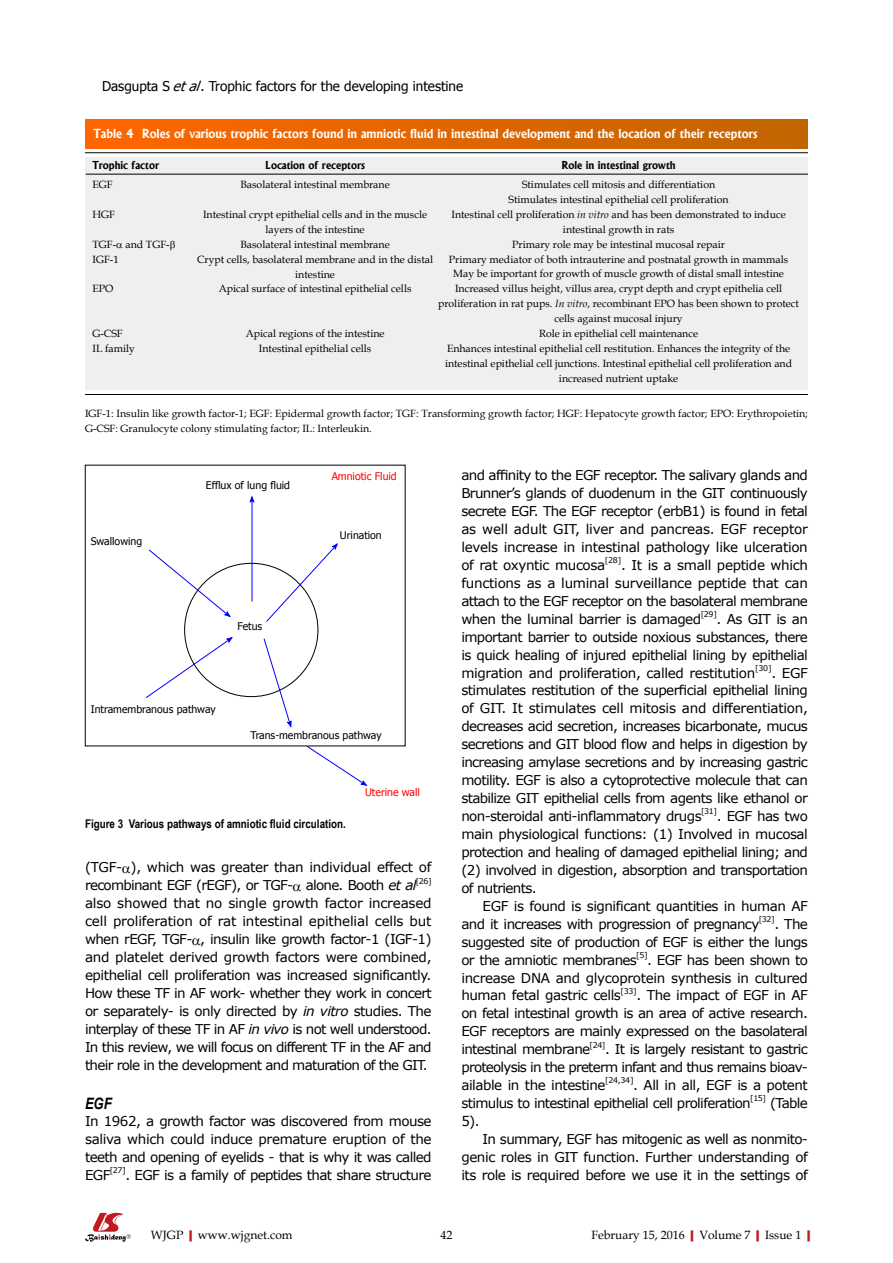
<style>
.page{position:relative;width:893px;height:1263px;background:#fff}
.page>*{position:absolute;margin:0;border:0;box-sizing:border-box;transform-origin:0 0}
.t1{font:italic 700 15.75px "Arial Narrow";color:#000}
.t2{font:13.5px/18px "Verdana";letter-spacing:-.05em;color:#000;text-align:justify}
.t3{font:13.5px/18px "Verdana";letter-spacing:-.025em;color:#000}
.t4{font:13.5px "Tahoma";color:#000}
.t5{font:700 12px "Albertus";color:#fff}
.t6{font:12px "Book Antiqua";color:#000}
.t7{font:700 12px "Arial Narrow";color:#000}
.t8{font:10.5px/15px "Book Antiqua";color:#000;text-align:center}
.t9{font:10.5px "Tahoma";color:#000}
.t10{font:700 10.5px "Albertus";color:#000}
.t11{font:10.5px "Tahoma";color:#f00}
.t12{font:7.8px "Verdana";letter-spacing:-.045em;color:#000}
.s1{font-style:italic}
.s2{font-weight:700;color:#c01920}
</style>
<div class="page">
<svg style="left:85px;top:1213px;width:46px;height:29px"></svg>
<div style="left:85px;top:157px;width:723px;height:233px;background:#eeefef"></div>
<div style="left:85px;top:119px;width:723px;height:29px;background:linear-gradient(to right,#f60,#c16500)"></div>
<hr style="left:85px;top:152px;width:723px;height:1px;background:#000">
<hr style="left:86px;top:174px;width:722px;height:1px;background:#000">
<hr style="left:85px;top:394px;width:723px;height:1px;background:#000">
<svg style="left:250px;top:496px;width:4px;height:6px"></svg>
<hr style="left:252px;top:500px;width:1px;height:102px;background:#00f">
<svg style="left:148px;top:549px;width:82px;height:68px"></svg>
<svg style="left:146px;top:637px;width:86px;height:61px"></svg>
<svg style="left:264px;top:638px;width:28px;height:89px"></svg>
<svg style="left:266px;top:543px;width:72px;height:79px"></svg>
<svg style="left:306px;top:746px;width:61px;height:40px"></svg>
<p class="t4" style="left:102px;top:77px;width:363px">Dasgupta S <span class="s1">etal</span>. Trophic factors for the developing intestine</p>
<p class="t5" style="left:94px;top:126px;width:666px">Table 4 Roles of various trophic factors found in amniotic fluid in intestinal development and the location of their receptors</p>
<p class="t10" style="left:92px;top:158px;width:68px">Trophic factor</p>
<p class="t10" style="left:265px;top:158px;width:101px">Location of receptors</p>
<p class="t10" style="left:561px;top:158px;width:116px">Role in intestinal growth</p>
<p class="t8" style="left:92px;top:177px;width:22px">EGF</p>
<p class="t8" style="left:240px;top:177px;width:151px">Basolateral intestinal membrane</p>
<p class="t8" style="left:509px;top:177px;width:221px">Stimulates cell mitosis and differentiation<br>Stimulates intestinal epithelial cell proliferation</p>
<p class="t8" style="left:92px;top:207px;width:24px">HGF</p>
<p class="t8" style="left:203px;top:207px;width:226px">Intestinal crypt epithelial cells and in the muscle layers of the intestine</p>
<p class="t8" style="left:451px;top:207px;width:336px">Intestinal cell proliferation <span class="s1">in vitro</span> and has been demonstrated to induce intestinal growth in rats</p>
<p class="t8" style="left:92px;top:237px;width:79px">TGF- and TGF-</p>
<p class="t8" style="left:240px;top:237px;width:151px">Basolateral intestinal membrane</p>
<p class="t8" style="left:512px;top:237px;width:214px">Primary role may be intestinal mucosal repair</p>
<p class="t8" style="left:92px;top:251px;width:28px">IGF-1</p>
<p class="t8" style="left:197px;top:251px;width:237px">Crypt cells, basolateral membrane and in the distal intestine</p>
<p class="t8" style="left:449px;top:251px;width:341px">Primary mediator of both intrauterine and postnatal growth in mammals<br>May be important for growth of muscle growth of distal small intestine</p>
<p class="t8" style="left:92px;top:281px;width:23px">EPO</p>
<p class="t8" style="left:219px;top:281px;width:194px">Apical surface of intestinal epithelial cells</p>
<p class="t8" style="left:438px;top:281px;width:362px">Increased villus height, villus area, crypt depth and crypt epithelia cell proliferation in rat pups. <span class="s1">In vitro</span>, recombinant EPO has been shown to protect cells against mucosal injury</p>
<p class="t8" style="left:92px;top:326px;width:32px">G-CSF</p>
<p class="t8" style="left:246px;top:326px;width:140px">Apical regions of the intestine</p>
<p class="t8" style="left:539px;top:326px;width:160px">Role in epithelial cell maintenance</p>
<p class="t8" style="left:92px;top:341px;width:44px">IL family</p>
<p class="t8" style="left:259px;top:341px;width:114px">Intestinal epithelial cells</p>
<p class="t8" style="left:445px;top:341px;width:349px">Enhances intestinal epithelial cell restitution. Enhances the integrity of the intestinal epithelial cell junctions. Intestinal epithelial cell proliferation and increased nutrient uptake</p>
<p class="t8" style="left:85px;top:405px;width:724px;text-align:left">IGF-1: Insulin like growth factor-1; EGF: Epidermal growth factor; TGF: Transforming growth factor; HGF: Hepatocyte growth factor; EPO: Erythropoietin;<br>G-CSF: Granulocyte colony stimulating factor; IL: Interleukin.</p>
<p class="t9" style="left:91px;top:534px;width:53px">Swallowing</p>
<p class="t9" style="left:206px;top:478px;width:86px">Efflux of lung fluid</p>
<p class="t9" style="left:237px;top:619px;width:26px">Fetus</p>
<p class="t9" style="left:91px;top:702px;width:126px">Intramembranous pathway</p>
<p class="t11" style="left:332px;top:469px;width:67px">Amniotic Fluid</p>
<p class="t9" style="left:340px;top:528px;width:43px">Urination</p>
<p class="t9" style="left:251px;top:728px;width:133px">Trans-membranous pathway</p>
<p class="t7" style="left:85px;top:815px;width:262px">Figure 3 Various pathways of amniotic fluid circulation.</p>
<p class="t11" style="left:365px;top:786px;width:56px">Uterine wall</p>
<p class="t3" style="left:85px;top:858px;width:348px">(TGF- ), which was greater than individual effect of recombinant EGF (rEGF), or TGF- alone. Booth <span class="s1">et al</span></p>
<p class="t12" style="left:416px;top:876px;width:17px">[26]</p>
<p class="t2" style="left:85px;top:894px;width:348px">also showed that no single growth factor increased cell proliferation of rat intestinal epithelial cells but when rEGF, TGF- , insulin like growth factor-1 (IGF-1) and platelet derived growth factors were combined, epithelial cell proliferation was increased significantly.<br>How these TF in AF work- whether they work in concert or separately- is only directed by <span class="s1">in vitro</span> studies. The interplay of these TF in AF <span class="s1">in vivo</span> is not well understood.<br>In this review, we will focus on different TF in the AF and their role in the development and maturation of the GIT.</p>
<p class="t1" style="left:85px;top:1091px;width:28px">EGF</p>
<p class="t2" style="left:85px;top:1111px;width:348px">In 1962, a growth factor was discovered from mouse saliva which could induce premature eruption of the teeth and opening of eyelids - that is why it was called EGF</p>
<p class="t12" style="left:110px;top:1165px;width:17px">[27]</p>
<p class="t2" style="left:125px;top:1165px;width:308px">. EGF is a family of peptides that share structure</p>
<p class="t2" style="left:461px;top:466px;width:348px">and affinity to the EGF receptor. The salivary glands and Brunner’s glands of duodenum in the GIT continuously secrete EGF. The EGF receptor (erbB1) is found in fetal as well adult GIT, liver and pancreas. EGF receptor levels increase in intestinal pathology like ulceration of rat oxyntic mucosa</p>
<p class="t12" style="left:605px;top:555px;width:18px">[28]</p>
<p class="t2" style="left:461px;top:555px;width:348px;text-indent:160px">. It is a small peptide which functions as a luminal surveillance peptide that can attach to the EGF receptor on the basolateral membrane when the luminal barrier is damaged</p>
<p class="t12" style="left:701px;top:609px;width:18px">[29]</p>
<p class="t2" style="left:461px;top:609px;width:348px;text-indent:255px">. As GIT is an important barrier to outside noxious substances, there is quick healing of injured epithelial lining by epithelial migration and proliferation, called restitution</p>
<p class="t12" style="left:755px;top:663px;width:18px">[30]</p>
<p class="t2" style="left:461px;top:663px;width:348px;text-indent:310px">. EGF stimulates restitution of the superficial epithelial lining of GIT. It stimulates cell mitosis and differentiation, decreases acid secretion, increases bicarbonate, mucus secretions and GIT blood flow and helps in digestion by increasing amylase secretions and by increasing gastric motility. EGF is also a cytoprotective molecule that can stabilize GIT epithelial cells from agents like ethanol or non-steroidal anti-inflammatory drugs</p>
<p class="t12" style="left:701px;top:806px;width:18px">[31]</p>
<p class="t2" style="left:717px;top:807px;width:93px">. EGF has two</p>
<p class="t2" style="left:461px;top:825px;width:348px">main physiological functions: (1) Involved in mucosal</p>
<p class="t2" style="left:461px;top:842px;width:348px">protection and healing of damaged epithelial lining; and</p>
<p class="t2" style="left:461px;top:860px;width:348px">(2) involved in digestion, absorption and transportation</p>
<p class="t2" style="left:461px;top:878px;width:77px">of nutrients.</p>
<p class="t2" style="left:483px;top:896px;width:327px">EGF is found is significant quantities in human AF</p>
<p class="t2" style="left:461px;top:914px;width:299px">and it increases with progression of pregnancy</p>
<p class="t12" style="left:759px;top:914px;width:18px">[32]</p>
<p class="t2" style="left:461px;top:914px;width:348px;text-indent:313px">. The suggested site of production of EGF is either the lungs or the amniotic membranes</p>
<p class="t12" style="left:636px;top:950px;width:13px">[5]</p>
<p class="t2" style="left:461px;top:950px;width:348px;text-indent:186px">. EGF has been shown to increase DNA and glycoprotein synthesis in cultured human fetal gastric cells</p>
<p class="t12" style="left:620px;top:986px;width:18px">[33]</p>
<p class="t2" style="left:461px;top:986px;width:348px;text-indent:175px">. The impact of EGF in AF on fetal intestinal growth is an area of active research.<br>EGF receptors are mainly expressed on the basolateral intestinal membrane</p>
<p class="t12" style="left:590px;top:1040px;width:17px">[24]</p>
<p class="t2" style="left:461px;top:1040px;width:348px;text-align:left;text-indent:144px">. It is largely resistant to gastric proteolysis in the preterm infant and thus remains bioav&shy;ailable in the intestine</p>
<p class="t12" style="left:605px;top:1075px;width:30px">[24,34]</p>
<p class="t2" style="left:461px;top:1076px;width:348px;text-indent:172px">. All in all, EGF is a potent stimulus to intestinal epithelial cell proliferation</p>
<p class="t12" style="left:750px;top:1093px;width:17px">[15]</p>
<p class="t2" style="left:770px;top:1094px;width:39px">(Table</p>
<p class="t2" style="left:461px;top:1112px;width:20px">5).</p>
<p class="t2" style="left:461px;top:1130px;width:348px;text-align:left;text-indent:21px">In summary, EGF has mitogenic as well as nonmito&shy;genic roles in GIT function. Further understanding of its role is required before we use it in the settings of</p>
<p class="t6" style="left:151px;top:1226px;width:143px">WJGP<span class="s2">|</span>www.wjgnet.com</p>
<p class="t6" style="left:440px;top:1226px;width:13px">42</p>
<p class="t6" style="left:591px;top:1226px;width:226px">February 15, 2016<span class="s2">|</span>Volume 7<span class="s2">|</span>Issue 1<span class="s2">|</span></p>
</div>
